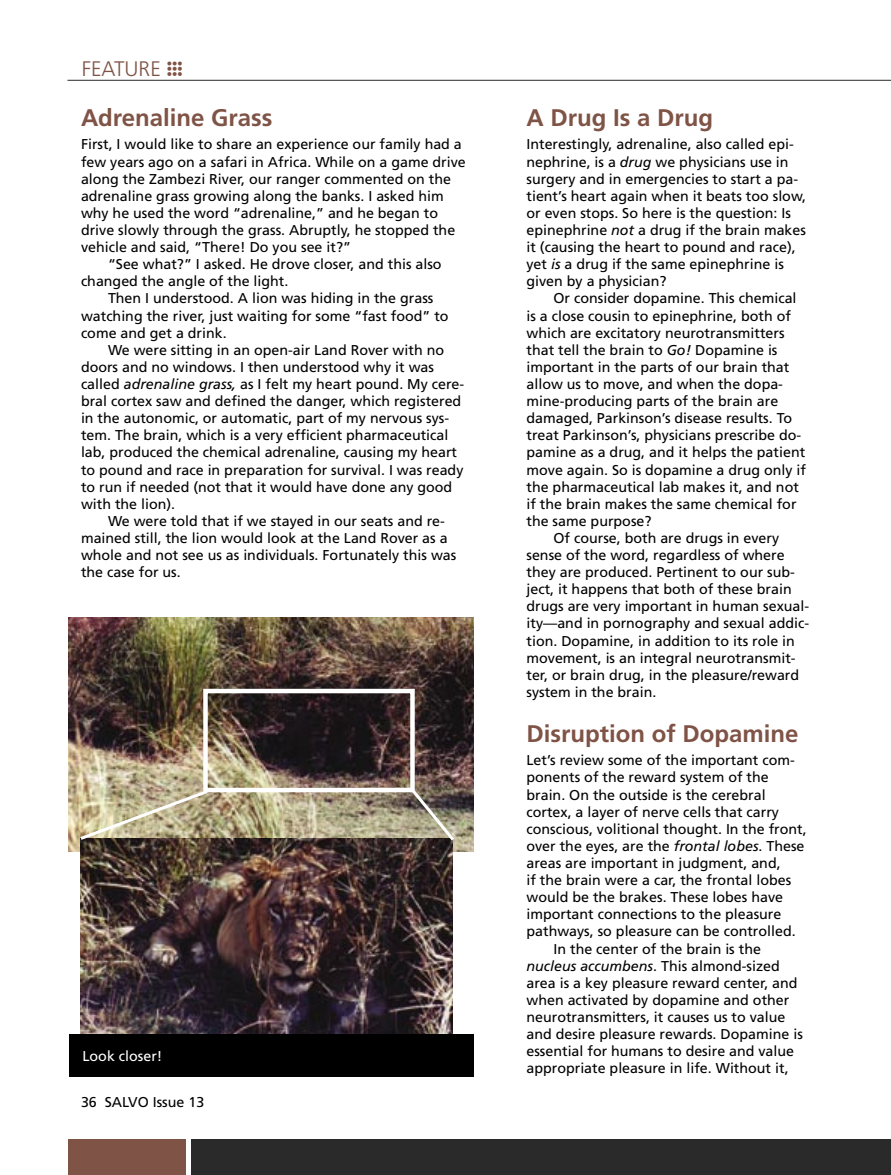
<style>
.page{position:relative;width:891px;height:1175px;background:#fff}
.page>*{position:absolute;margin:0;border:0;box-sizing:border-box;transform-origin:0 0}
.t1{font:700 24px "Frutiger";color:#7f5346}
.t2{font:300 21px "Frutiger";color:#7f5346}
.t3{font:14.25px/17.1px "Frutiger";color:#000}
.t4{font:14.25px "Frutiger";color:#fff}
.s1{font-family:"Click Bits Icons Three";font-weight:400}
.s2{font-style:italic}
</style>
<div class="page">
<div style="left:68px;top:1138px;width:117px;height:36px;background:#7f5346"></div>
<div style="left:191px;top:1138px;width:700px;height:36px;background:#2a2a2a"></div>
<svg style="left:67px;top:79px;width:824px;height:2px;background:#939393"></svg>
<img style="left:69px;top:617px;width:405px;height:234px">
<img style="left:81px;top:838px;width:372px;height:196px">
<div style="left:203px;top:688px;width:212px;height:104px;border:4px solid #fff"></div>
<img style="left:77px;top:787px;width:134px;height:55px">
<svg style="left:408px;top:786px;width:49px;height:57px;background:#888172"></svg>
<div style="left:69px;top:1034px;width:405px;height:42px;background:#000"></div>
<h2 class="t2" style="left:82px;top:57px;width:103px">FEATURE <span class="s1">q</span></h2>
<h1 class="t1" style="left:81px;top:104px;width:193px">Adrenaline Grass</h1>
<p class="t3" style="left:81px;top:136px;width:382px">First, I would like to share an experience our family had a</p>
<p class="t3" style="left:81px;top:153px;width:386px">few years ago on a safari in Africa. While on a game drive</p>
<p class="t3" style="left:81px;top:170px;width:372px">along the Zambezi River, our ranger commented on the</p>
<p class="t3" style="left:81px;top:187px;width:364px">adrenaline grass growing along the banks. I asked him</p>
<p class="t3" style="left:81px;top:204px;width:359px">why he used the word “adrenaline,” and he began to</p>
<p class="t3" style="left:81px;top:221px;width:376px">drive slowly through the grass. Abruptly, he stopped the</p>
<p class="t3" style="left:81px;top:238px;width:272px">vehicle and said, “There! Do you see it?”</p>
<p class="t3" style="left:108px;top:255px;width:335px">“See what?” I asked. He drove closer, and this also</p>
<p class="t3" style="left:81px;top:273px;width:209px">changed the angle of the light.</p>
<p class="t3" style="left:108px;top:290px;width:327px">Then I understood. A lion was hiding in the grass</p>
<p class="t3" style="left:81px;top:307px;width:369px">watching the river, just waiting for some “fast food” to</p>
<p class="t3" style="left:81px;top:324px;width:147px">come and get a drink.</p>
<p class="t3" style="left:108px;top:341px;width:338px">We were sitting in an open-air Land Rover with no</p>
<p class="t3" style="left:81px;top:358px;width:355px">doors and no windows. I then understood why it was</p>
<p class="t3" style="left:81px;top:375px;width:385px">called <span class="s2">adrenaline grass,</span> as I felt my heart pound. My cere-</p>
<p class="t3" style="left:81px;top:392px;width:382px">bral cortex saw and defined the danger, which registered</p>
<p class="t3" style="left:81px;top:409px;width:370px">in the autonomic, or automatic, part of my nervous sys-</p>
<p class="t3" style="left:81px;top:426px;width:369px">tem. The brain, which is a very efficient pharmaceutical</p>
<p class="t3" style="left:81px;top:444px;width:378px">lab, produced the chemical adrenaline, causing my heart</p>
<p class="t3" style="left:81px;top:461px;width:384px">to pound and race in preparation for survival. I was ready</p>
<p class="t3" style="left:81px;top:478px;width:373px">to run if needed (not that it would have done any good</p>
<p class="t3" style="left:81px;top:495px;width:96px">with the lion).</p>
<p class="t3" style="left:108px;top:512px;width:338px">We were told that if we stayed in our seats and re-</p>
<p class="t3" style="left:81px;top:529px;width:368px">mained still, the lion would look at the Land Rover as a</p>
<p class="t3" style="left:81px;top:546px;width:377px">whole and not see us as individuals. Fortunately this was</p>
<p class="t3" style="left:81px;top:563px;width:101px">the case for us.</p>
<p class="t4" style="left:82px;top:1047px;width:81px">Look closer!</p>
<p class="t3" style="left:81px;top:1093px;width:125px">36 SALVO Issue 13</p>
<h1 class="t1" style="left:526px;top:104px;width:188px">A Drug Is a Drug</h1>
<p class="t3" style="left:526px;top:136px;width:281px">Interestingly, adrenaline, also called epi&shy;nephrine, is a <span class="s2">drug</span> we physicians use in surgery and in emergencies to start a pa&shy;tient’s heart again when it beats too slow, or even stops. So here is the question: Is epinephrine <span class="s2">not</span> a drug if the brain makes it (causing the heart to pound and race), yet <span class="s2">is</span> a drug if the same epinephrine is given by a physician?</p>
<p class="t3" style="left:554px;top:290px;width:245px">Or consider dopamine. This chemical</p>
<p class="t3" style="left:526px;top:307px;width:266px">is a close cousin to epinephrine, both of</p>
<p class="t3" style="left:526px;top:324px;width:260px">which are excitatory neurotransmitters</p>
<p class="t3" style="left:526px;top:341px;width:253px">that tell the brain to <span class="s2">Go!</span> Dopamine is</p>
<p class="t3" style="left:526px;top:358px;width:264px">important in the parts of our brain that</p>
<p class="t3" style="left:526px;top:375px;width:258px">allow us to move, and when the dopa-</p>
<p class="t3" style="left:526px;top:392px;width:253px">mine-producing parts of the brain are</p>
<p class="t3" style="left:526px;top:409px;width:267px">damaged, Parkinson’s disease results. To</p>
<p class="t3" style="left:526px;top:426px;width:276px">treat Parkinson’s, physicians prescribe do-</p>
<p class="t3" style="left:526px;top:444px;width:280px">pamine as a drug, and it helps the patient</p>
<p class="t3" style="left:526px;top:461px;width:281px">move again. So is dopamine a drug only if</p>
<p class="t3" style="left:526px;top:478px;width:274px">the pharmaceutical lab makes it, and not</p>
<p class="t3" style="left:526px;top:495px;width:272px">if the brain makes the same chemical for</p>
<p class="t3" style="left:526px;top:512px;width:127px">the same purpose?</p>
<p class="t3" style="left:554px;top:529px;width:227px">Of course, both are drugs in every</p>
<p class="t3" style="left:526px;top:546px;width:260px">sense of the word, regardless of where</p>
<p class="t3" style="left:526px;top:563px;width:270px">they are produced. Pertinent to our sub-</p>
<p class="t3" style="left:526px;top:580px;width:267px">ject, it happens that both of these brain</p>
<p class="t3" style="left:526px;top:597px;width:284px">drugs are very important in human sexual-</p>
<p class="t3" style="left:526px;top:615px;width:284px">ity—and in pornography and sexual addic-</p>
<p class="t3" style="left:526px;top:632px;width:270px">tion. Dopamine, in addition to its role in</p>
<p class="t3" style="left:526px;top:649px;width:271px">movement, is an integral neurotransmit-</p>
<p class="t3" style="left:526px;top:666px;width:274px">ter, or brain drug, in the pleasure/reward</p>
<p class="t3" style="left:526px;top:683px;width:131px">system in the brain.</p>
<h1 class="t1" style="left:526px;top:719px;width:274px">Disruption of Dopamine</h1>
<p class="t3" style="left:526px;top:751px;width:270px">Let’s review some of the important com-</p>
<p class="t3" style="left:526px;top:768px;width:244px">ponents of the reward system of the</p>
<p class="t3" style="left:526px;top:786px;width:241px">brain. On the outside is the cerebral</p>
<p class="t3" style="left:526px;top:803px;width:254px">cortex, a layer of nerve cells that carry</p>
<p class="t3" style="left:526px;top:820px;width:282px">conscious, volitional thought. In the front,</p>
<p class="t3" style="left:526px;top:837px;width:279px">over the eyes, are the <span class="s2">frontal lobes</span>. These</p>
<p class="t3" style="left:526px;top:854px;width:256px">areas are important in judgment, and,</p>
<p class="t3" style="left:526px;top:871px;width:266px">if the brain were a car, the frontal lobes</p>
<p class="t3" style="left:526px;top:888px;width:258px">would be the brakes. These lobes have</p>
<p class="t3" style="left:526px;top:905px;width:256px">important connections to the pleasure</p>
<p class="t3" style="left:526px;top:922px;width:271px">pathways, so pleasure can be controlled.</p>
<p class="t3" style="left:554px;top:939px;width:209px">In the center of the brain is the</p>
<p class="t3" style="left:526px;top:957px;width:255px"><span class="s2">nucleus accumbens</span>. This almond-sized</p>
<p class="t3" style="left:526px;top:974px;width:273px">area is a key pleasure reward center, and</p>
<p class="t3" style="left:526px;top:991px;width:264px">when activated by dopamine and other</p>
<p class="t3" style="left:526px;top:1008px;width:260px">neurotransmitters, it causes us to value</p>
<p class="t3" style="left:526px;top:1025px;width:278px">and desire pleasure rewards. Dopamine is</p>
<p class="t3" style="left:526px;top:1042px;width:269px">essential for humans to desire and value</p>
<p class="t3" style="left:526px;top:1059px;width:264px">appropriate pleasure in life. Without it,</p>
</div>
